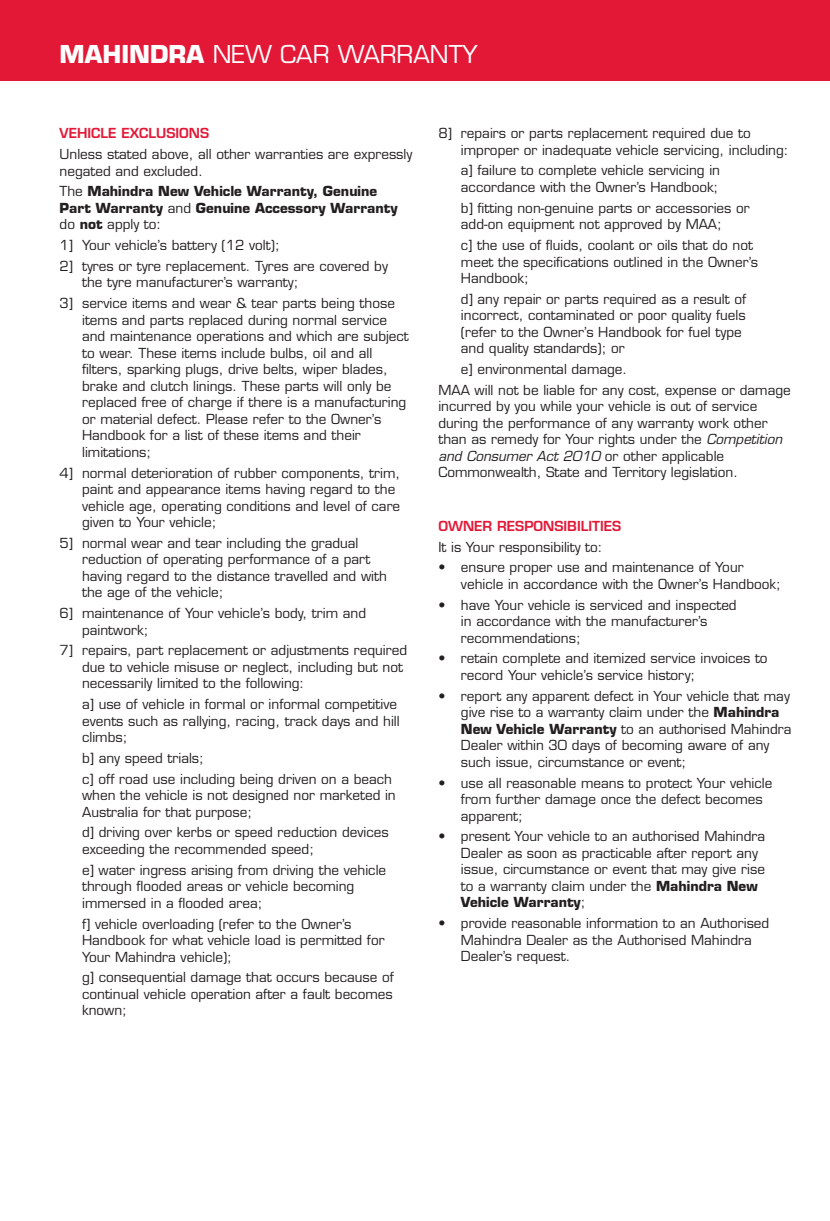
<style>
.page{position:relative;width:830px;height:1221px;background:#fff}
.page>*{position:absolute;margin:0;border:0;box-sizing:border-box;transform-origin:0 0}
.t1{font:24px "Eurostile";color:#fff}
.t2{font:13.5px/16.5px "Eurostile";color:#231f20}
.t3{font:700 13.5px/16.5px "Eurostile";color:#231f20}
.t4{font:600 13.5px "Eurostile";color:#e31837}
.s1{font-weight:700}
.s2{font-weight:400}
.s3{font-style:italic}
</style>
<div class="page">
<div style="left:0;top:0;width:829px;height:81px;background:#e31837"></div>
<h1 class="t1" style="left:60px;top:39px;width:419px"><span class="s1">MAHINDRA</span> NEW CAR WARRANTY</h1>
<p class="t4" style="left:60px;top:125px;width:151px">VEHICLE EXCLUSIONS</p>
<p class="t2" style="left:60px;top:146px;width:354px">Unless stated above, all other warranties are expressly negated and excluded.</p>
<p class="t3" style="left:60px;top:183px;width:339px"><span class="s2">The</span> Mahindra New Vehicle Warranty, Genuine<br>Part Warranty <span class="s2">and</span> Genuine Accessory Warranty <span class="s2">do</span> not <span class="s2">apply to:</span></p>
<p class="t2" style="left:60px;top:235px;width:330px;line-height:20.7px">1] Your vehicle’s battery (12 volt);<br>2] tyres or tyre replacement. Tyres are covered by</p>
<p class="t2" style="left:60px;top:272px;width:337px;line-height:20.7px;text-indent:23px">the tyre manufacturer’s warranty;<br>3] service items and wear &amp; tear parts being those</p>
<p class="t2" style="left:82px;top:311px;width:328px">items and parts replaced during normal service and maintenance operations and which are subject to wear. These items include bulbs, oil and all filters, sparking plugs, drive belts, wiper blades, brake and clutch linings. These parts will only be replaced free of charge if there is a manufacturing or material defect. Please refer to the Owner’s Handbook for a list of these items and their limitations;</p>
<p class="t2" style="left:82px;top:464px;width:319px;text-indent:-23px">4] normal deterioration of rubber components, trim, paint and appearance items having regard to the vehicle age, operating conditions and level of care given to Your vehicle;</p>
<p class="t2" style="left:82px;top:534px;width:306px;text-indent:-23px">5] normal wear and tear including the gradual reduction of operating performance of a part having regard to the distance travelled and with the age of the vehicle;</p>
<p class="t2" style="left:82px;top:605px;width:285px;text-indent:-23px">6] maintenance of Your vehicle’s body, trim and paintwork;</p>
<p class="t2" style="left:82px;top:642px;width:326px;text-indent:-23px">7] repairs, part replacement or adjustments required due to vehicle misuse or neglect, including but not necessarily limited to the following:</p>
<p class="t2" style="left:82px;top:696px;width:319px">a] use of vehicle in formal or informal competitive events such as rallying, racing, track days and hill climbs;</p>
<p class="t2" style="left:82px;top:747px;width:311px;line-height:20.7px">b] any speed trials;<br>c] off road use including being driven on a beach</p>
<p class="t2" style="left:82px;top:787px;width:315px">when the vehicle is not designed nor marketed in<br>Australia for that purpose;</p>
<p class="t2" style="left:82px;top:824px;width:308px">d] driving over kerbs or speed reduction devices exceeding the recommended speed;</p>
<p class="t2" style="left:82px;top:861px;width:305px">e] water ingress arising from driving the vehicle through flooded areas or vehicle becoming immersed in a flooded area;</p>
<p class="t2" style="left:82px;top:915px;width:304px">f] vehicle overloading (refer to the Owner’s<br>Handbook for what vehicle load is permitted for<br>Your Mahindra vehicle);</p>
<p class="t2" style="left:82px;top:969px;width:313px;text-align:justify">g] consequential damage that occurs because of continual vehicle operation after a fault becomes known;</p>
<p class="t2" style="left:460px;top:125px;width:329px;text-indent:-23px">8] repairs or parts replacement required due to improper or inadequate vehicle servicing, including:</p>
<p class="t2" style="left:460px;top:162px;width:260px">a] failure to complete vehicle servicing in accordance with the Owner’s Handbook;</p>
<p class="t2" style="left:460px;top:200px;width:290px">b] fitting non-genuine parts or accessories or add-on equipment not approved by MAA;</p>
<p class="t2" style="left:460px;top:237px;width:298px">c] the use of fluids, coolant or oils that do not meet the specifications outlined in the Owner’s<br>Handbook;</p>
<p class="t2" style="left:460px;top:291px;width:286px">d] any repair or parts required as a result of incorrect, contaminated or poor quality fuels (refer to the Owner’s Handbook for fuel type and quality standards); or</p>
<p class="t2" style="left:438px;top:359px;width:354px;line-height:20.7px;text-indent:23px">e] environmental damage.<br>MAA will not be liable for any cost, expense or damage</p>
<p class="t2" style="left:438px;top:398px;width:345px">incurred by you while your vehicle is out of service during the performance of any warranty work other than as remedy for Your rights under the <span class="s3">Competition and Consumer Act 2010</span> or other applicable Commonwealth, State and Territory legislation.</p>
<p class="t4" style="left:438px;top:517px;width:184px">OWNER RESPONSIBILITIES</p>
<p class="t2" style="left:438px;top:538px;width:166px">It is Your responsibility to:</p>
<p class="t2" style="left:460px;top:559px;width:321px;text-indent:-23px">• ensure proper use and maintenance of Your vehicle in accordance with the Owner’s Handbook;</p>
<p class="t2" style="left:460px;top:596px;width:277px;text-indent:-23px">• have Your vehicle is serviced and inspected in accordance with the manufacturer’s recommendations;</p>
<p class="t2" style="left:460px;top:650px;width:308px;text-indent:-23px">• retain complete and itemized service invoices to record Your vehicle’s service history;</p>
<p class="t2" style="left:460px;top:687px;width:332px;text-indent:-23px">• report any apparent defect in Your vehicle that may give rise to a warranty claim under the <span class="s1">Mahindra New Vehicle Warranty</span> to an authorised Mahindra Dealer within 30 days of becoming aware of any such issue, circumstance or event;</p>
<p class="t2" style="left:460px;top:774px;width:313px;text-indent:-23px">• use all reasonable means to protect Your vehicle from further damage once the defect becomes apparent;</p>
<p class="t2" style="left:460px;top:828px;width:305px;text-indent:-23px">• present Your vehicle to an authorised Mahindra Dealer as soon as practicable after report any issue, circumstance or event that may give rise to a warranty claim under the <span class="s1">Mahindra New Vehicle Warranty</span>;</p>
<p class="t2" style="left:460px;top:914px;width:310px;text-indent:-23px">• provide reasonable information to an Authorised<br>Mahindra Dealer as the Authorised Mahindra<br>Dealer’s request.</p>
</div>
